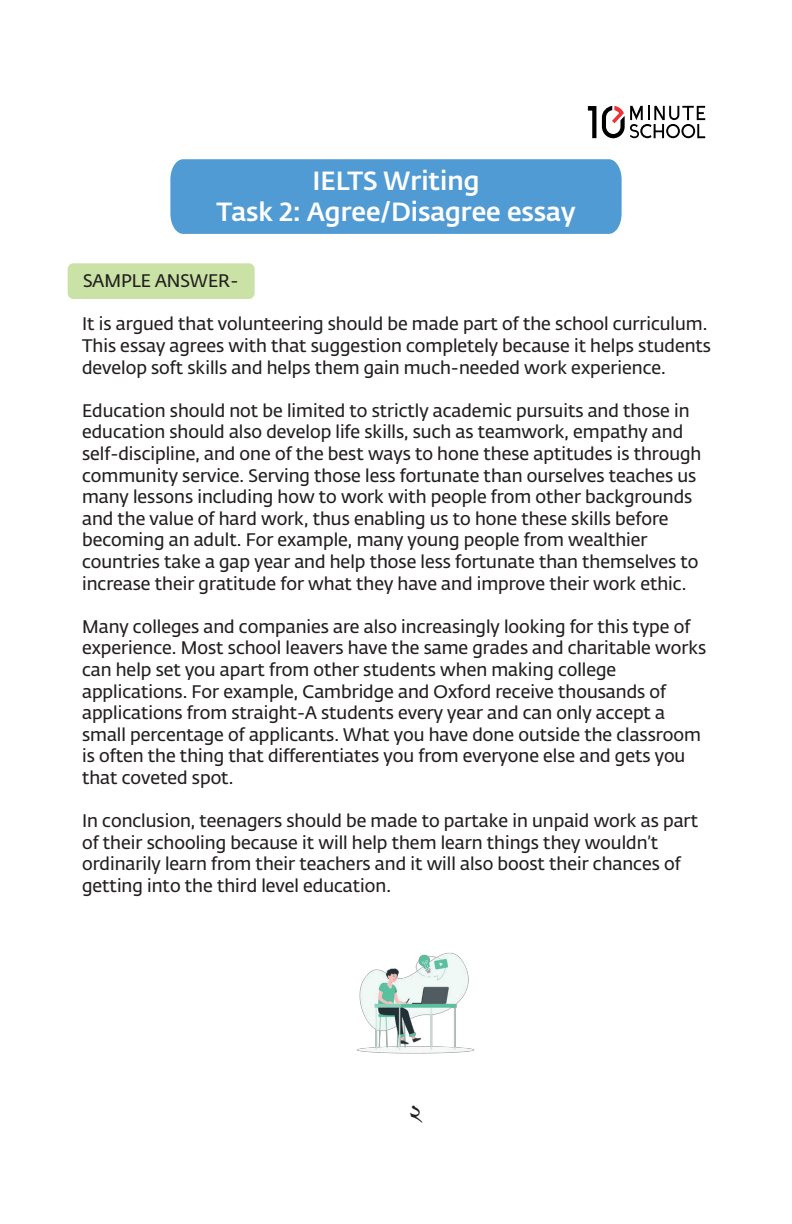
<style>
.page{position:relative;width:792px;height:1224px;background:#fff}
.page>*{position:absolute;margin:0;border:0;box-sizing:border-box;transform-origin:0 0}
.t1{font:500 26px/31.2px "Fedra Sans Bangla";color:#fff;text-align:center}
.t2{font:24px "Kalpurush";color:#231f20}
.t3{font:600 18px/21.6px "Fedra Sans Bangla";color:#231f20}
</style>
<div class="page">
<div style="left:68px;top:263px;width:187px;height:36px;background:#cae2a5;border-radius:6px"></div>
<div style="left:170px;top:159px;width:452px;height:75px;background:#519bd4"></div>
<svg style="left:588px;top:106px;width:8px;height:32px"></svg>
<svg style="left:602px;top:106px;width:103px;height:32px"></svg>
<img style="left:357px;top:952px;width:118px;height:102px">
<h1 class="t1" style="left:217px;top:166px;width:360px">IELTS Writing<br>Task 2: Agree/Disagree essay</h1>
<p class="t3" style="left:83px;top:271px;width:157px">SAMPLE ANSWER-</p>
<p class="t3" style="left:82px;top:314px;width:630px">It is argued that volunteering should be made part of the school curriculum.<br>This essay agrees with that suggestion completely because it helps students develop soft skills and helps them gain much-needed work experience.</p>
<p class="t3" style="left:82px;top:400px;width:621px">Education should not be limited to strictly academic pursuits and those in education should also develop life skills, such as teamwork, empathy and self-discipline, and one of the best ways to hone these aptitudes is through community service. Serving those less fortunate than ourselves teaches us many lessons including how to work with people from other backgrounds and the value of hard work, thus enabling us to hone these skills before becoming an adult. For example, many young people from wealthier countries take a gap year and help those less fortunate than themselves to increase their gratitude for what they have and improve their work ethic.</p>
<p class="t3" style="left:82px;top:616px;width:626px">Many colleges and companies are also increasingly looking for this type of experience. Most school leavers have the same grades and charitable works can help set you apart from other students when making college applications. For example, Cambridge and Oxford receive thousands of applications from straight-A students every year and can only accept a small percentage of applicants. What you have done outside the classroom is often the thing that differentiates you from everyone else and gets you that coveted spot.</p>
<p class="t3" style="left:82px;top:811px;width:617px">In conclusion, teenagers should be made to partake in unpaid work as part of their schooling because it will help them learn things they wouldn’t ordinarily learn from their teachers and it will also boost their chances of getting into the third level education.</p>
<h2 class="t2" style="left:409px;top:1096px;width:14px">২</h2>
</div>
